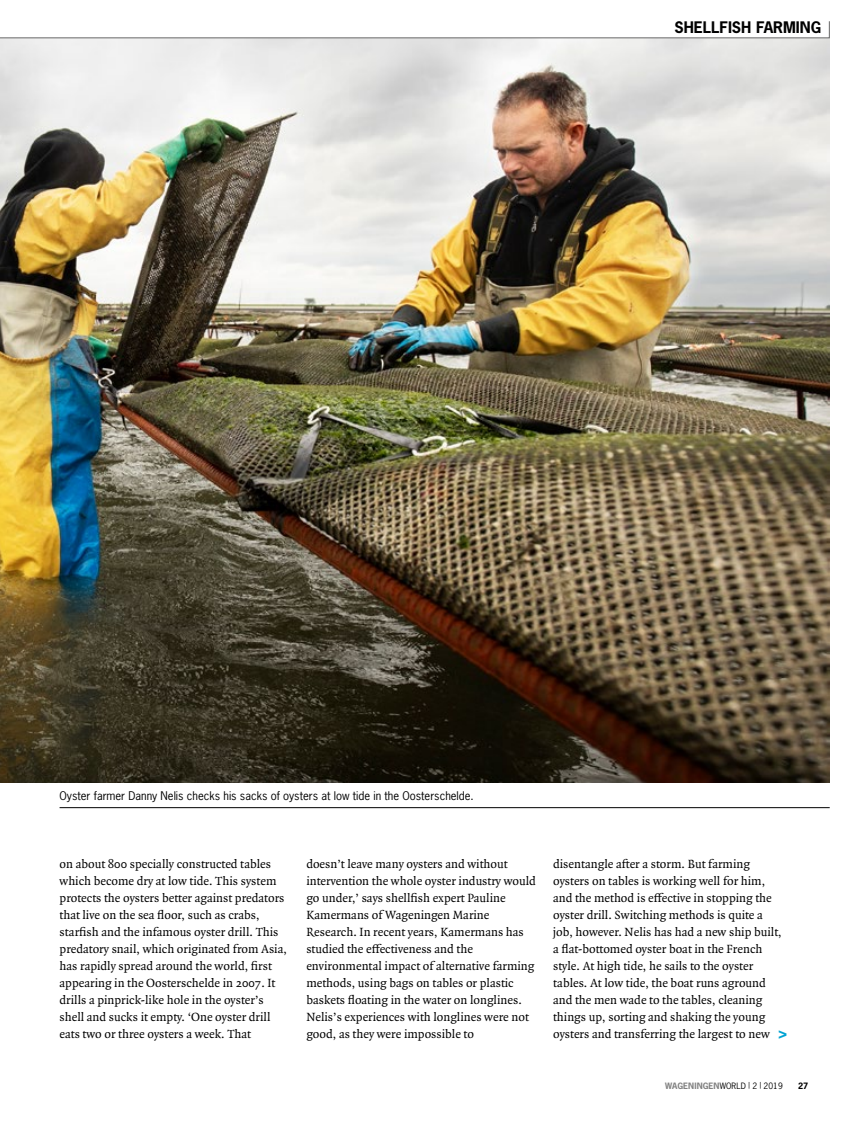
<style>
.page{position:relative;width:851px;height:1127px;background:#fff}
.page>*{position:absolute;margin:0;border:0;box-sizing:border-box;transform-origin:0 0}
.t1{font:700 18px "News Gothic Std";color:#00a3d3}
.t2{font:700 15px "News Gothic Std";color:#000}
.t3{font:12.75px/17px "Quadraat OT";color:#000}
.t4{font:11.25px "News Gothic Std";color:#000}
.t5{font:700 8.25px "News Gothic Std";letter-spacing:.01em;color:#818181}
.t6{font:700 8.25px "News Gothic Std";color:#000}
.s1{font-weight:400;color:#000}
</style>
<div class="page">
<img style="left:0;top:39px;width:829px;height:743px">
<hr style="left:60px;top:807px;width:769px;height:1px;background:#000">
<svg style="left:0;top:21px;width:830px;height:18px"></svg>
<p class="t2" style="left:674px;top:17px;width:148px">SHELLFISH FARMING</p>
<p class="t4" style="left:60px;top:788px;width:416px">Oyster farmer Danny Nelis checks his sacks of oysters at low tide in the Oosterschelde.</p>
<p class="t3" style="left:60px;top:855px;width:229px">on about 800 specially constructed tables which become dry at low tide. This system protects the oysters better against predators that live on the sea floor, such as crabs, starfish and the infamous oyster drill. This predatory snail, which originated from Asia, has rapidly spread around the world, first appearing in the Oosterschelde in 2007. It drills a pinprick-like hole in the oyster’s shell and sucks it empty. ‘One oyster drill eats two or three oysters a week. That</p>
<p class="t3" style="left:306px;top:855px;width:231px">doesn’t leave many oysters and without intervention the whole oyster industry would go under,’ says shellfish expert Pauline Kamermans of Wageningen Marine Research. In recent years, Kamermans has studied the effectiveness and the environmental impact of alternative farming methods, using bags on tables or plastic baskets floating in the water on longlines.<br>Nelis’s experiences with longlines were not good, as they were impossible to</p>
<p class="t3" style="left:553px;top:855px;width:230px">disentangle after a storm. But farming oysters on tables is working well for him, and the method is effective in stopping the oyster drill. Switching methods is quite a job, however. Nelis has had a new ship built, a flat-bottomed oyster boat in the French style. At high tide, he sails to the oyster tables. At low tide, the boat runs aground and the men wade to the tables, cleaning things up, sorting and shaking the young oysters and transferring the largest to new</p>
<h1 class="t1" style="left:777px;top:1020px;width:12px">&gt;</h1>
<p class="t5" style="left:665px;top:1080px;width:119px">WAGENINGEN<span class="s1">WORLD</span> <sup>|</sup> <span class="s1">2</span> <sup>|</sup> <span class="s1">2019</span></p>
<p class="t6" style="left:798px;top:1080px;width:12px">27</p>
</div>
